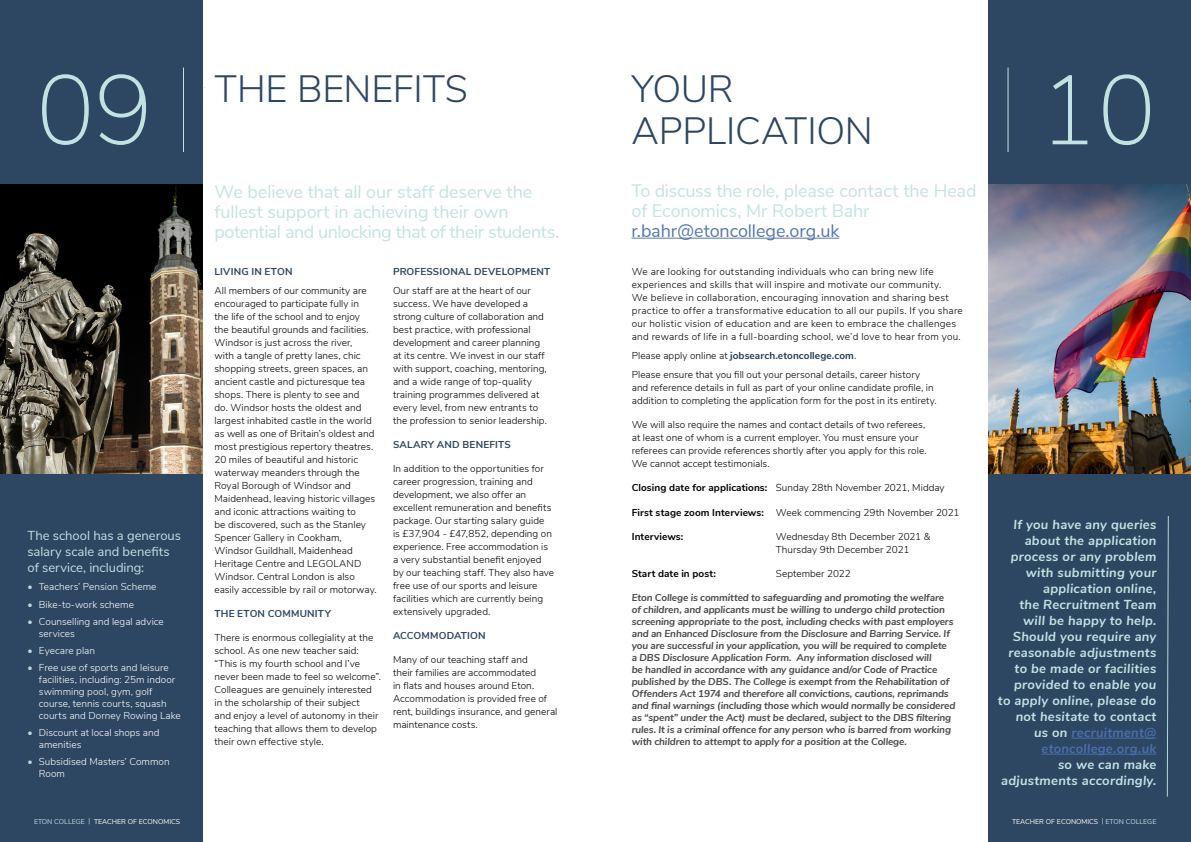
<style>
.page{position:relative;width:1191px;height:842px;background:#fff}
.page>*{position:absolute;margin:0;border:0;box-sizing:border-box;transform-origin:0 0}
.t1{font:200 98px "Nunito Sans";color:#c0e2e0}
.t2{font:300 38px/42px "Nunito Sans";letter-spacing:-.005em;color:#2d4661}
.t3{font:18px/20px "Nunito Sans";letter-spacing:-.01em;color:#c4e3e2}
.t4{font:18px "Nunito Sans";letter-spacing:-.005em;color:#5576af}
.t5{font:italic 700 13px/16px "Nunito Sans";letter-spacing:.02em;color:#c0e2e0;text-align:right}
.t6{font:13px/16px "Nunito Sans";letter-spacing:-.005em;color:#c0e2e0}
.t7{font:300 10px/13px "Nunito Sans";letter-spacing:.005em;color:#000}
.t8{font:italic 700 10px/12px "Nunito Sans";letter-spacing:-.01em;color:#4a4a49}
.t9{font:300 10px/12px "Nunito Sans";color:#fff}
.t10{font:700 10px "Nunito Sans";letter-spacing:.02em;color:#2d4661}
.t11{font:700 10px "Nunito Sans";letter-spacing:.005em;color:#000}
.t12{font:7px "Nunito Sans";color:#fff}
.s1{color:#b2dcda}
.s2{color:#bbe0de}
.s3{font-weight:700;color:#223c59}
.s4{font-weight:700}
.s5{color:#4a6eaa}
</style>
<div class="page">
<div style="left:0;top:0;width:202px;height:842px;background:#2d4661"></div>
<hr style="left:183px;top:68px;width:1px;height:84px;background:#c4e3e2">
<img style="left:0;top:184px;width:202px;height:289px">
<div style="left:988px;top:0;width:203px;height:842px;background:#2d4661"></div>
<hr style="left:631px;top:238px;width:208px;height:1px;background:#5576af">
<hr style="left:1007px;top:68px;width:1px;height:84px;background:#c4e3e2">
<img style="left:988px;top:184px;width:203px;height:289px">
<hr style="left:1071px;top:738px;width:85px;height:1px;background:#4a6eaa">
<hr style="left:1041px;top:754px;width:115px;height:1px;background:#4a6eaa">
<svg style="left:1166px;top:516px;width:3px;height:281px"></svg>
<h1 class="t1" style="left:36px;top:39px;width:118px">09</h1>
<h3 class="t6" style="left:27px;top:527px;width:155px">The school has a generous salary scale and benefits of service, including:</h3>
<p class="t9" style="left:27px;top:580px;width:130px"><span class="s1">•</span> Teachers’ Pension Scheme</p>
<p class="t9" style="left:27px;top:597px;width:108px"><span class="s1">•</span> Bike-to-work scheme</p>
<p class="t9" style="left:39px;top:614px;width:127px;text-indent:-11px"><span class="s1">•</span> Counselling and legal advice services</p>
<p class="t9" style="left:27px;top:644px;width:69px"><span class="s1">•</span> Eyecare plan</p>
<p class="t9" style="left:39px;top:661px;width:143px;text-indent:-11px"><span class="s1">•</span> Free use of sports and leisure facilities, including: 25m indoor swimming pool, gym, golf course, tennis courts, squash courts and Dorney Rowing Lake</p>
<p class="t9" style="left:39px;top:726px;width:122px;text-indent:-11px"><span class="s1">•</span> Discount at local shops and amenities</p>
<p class="t9" style="left:39px;top:755px;width:132px;text-indent:-11px"><span class="s1">•</span> Subsidised Masters’ Common<br>Room</p>
<p class="t12" style="left:34px;top:816px;width:148px"><span class="s2">ETON COLLEGE |</span> TEACHER OF ECONOMICS</p>
<h2 class="t2" style="left:214px;top:66px;width:255px">THE BENEFITS</h2>
<h3 class="t3" style="left:214px;top:180px;width:346px">We believe that all our staff deserve the fullest support in achieving their own potential and unlocking that of their students.</h3>
<p class="t10" style="left:214px;top:264px;width:79px">LIVING IN ETON</p>
<p class="t7" style="left:214px;top:283px;width:164px">All members of our community are encouraged to participate fully in<br>the life of the school and to enjoy the beautiful grounds and facilities.<br>Windsor is just across the river,<br>with a tangle of pretty lanes, chic shopping streets, green spaces, an ancient castle and picturesque tea shops. There is plenty to see and<br>do. Windsor hosts the oldest and largest inhabited castle in the world as well as one of Britain’s oldest and most prestigious repertory theatres.<br>20 miles of beautiful and historic waterway meanders through the Royal Borough of Windsor and Maidenhead, leaving historic villages and iconic attractions waiting to<br>be discovered, such as the Stanley Spencer Gallery in Cookham, Windsor Guildhall, Maidenhead Heritage Centre and LEGOLAND Windsor. Central London is also easily accessible by rail or motorway.</p>
<p class="t10" style="left:214px;top:606px;width:118px">THE ETON COMMUNITY</p>
<p class="t7" style="left:214px;top:631px;width:168px">There is enormous collegiality at the school. As one new teacher said: “This is my fourth school and I’ve never been made to feel so welcome”.<br>Colleagues are genuinely interested in the scholarship of their subject<br>and enjoy a level of autonomy in their teaching that allows them to develop their own effective style.</p>
<p class="t10" style="left:393px;top:264px;width:159px">PROFESSIONAL DEVELOPMENT</p>
<p class="t7" style="left:393px;top:283px;width:155px">Our staff are at the heart of our success. We have developed a strong culture of collaboration and best practice, with professional development and career planning at its centre. We invest in our staff with support, coaching, mentoring, and a wide range of top-quality training programmes delivered at every level, from new entrants to the profession to senior leadership.</p>
<p class="t10" style="left:393px;top:437px;width:119px">SALARY AND BENEFITS</p>
<p class="t7" style="left:393px;top:462px;width:163px">In addition to the opportunities for career progression, training and development, we also offer an excellent remuneration and benefits package. Our starting salary guide<br>is £37,904 - £47,852, depending on experience. Free accommodation is a very substantial benefit enjoyed by our teaching staff. They also have free use of our sports and leisure facilities which are currently being extensively upgraded.</p>
<p class="t10" style="left:393px;top:628px;width:94px">ACCOMMODATION</p>
<p class="t7" style="left:393px;top:653px;width:166px">Many of our teaching staff and<br>their families are accommodated<br>in flats and houses around Eton.<br>Accommodation is provided free of rent, buildings insurance, and general maintenance costs.</p>
<h2 class="t2" style="left:631px;top:66px;width:243px">YOUR<br>APPLICATION</h2>
<h3 class="t3" style="left:631px;top:179px;width:346px">To discuss the role, please contact the Head of Economics, Mr Robert Bahr</h3>
<h3 class="t4" style="left:631px;top:217px;width:209px">r.bahr@etoncollege.org.uk</h3>
<p class="t7" style="left:632px;top:265px;width:332px">We are looking for outstanding individuals who can bring new life experiences and skills that will inspire and motivate our community.<br>We believe in collaboration, encouraging innovation and sharing best practice to offer a transformative education to all our pupils. If you share our holistic vision of education and are keen to embrace the challenges and rewards of life in a full-boarding school, we’d love to hear from you.</p>
<p class="t7" style="left:632px;top:345px;width:290px;line-height:18.7px">Please apply online at <span class="s3">jobsearch.etoncollege.com</span>.<br>Please ensure that you fill out your personal details, career history</p>
<p class="t7" style="left:632px;top:380px;width:306px">and reference details in full as part of your online candidate profile, in addition to completing the application form for the post in its entirety.</p>
<p class="t7" style="left:632px;top:417px;width:296px">We will also require the names and contact details of two referees, at least one of whom is a current employer. You must ensure your referees can provide references shortly after you apply for this role.<br>We cannot accept testimonials.</p>
<p class="t7" style="left:632px;top:481px;width:314px"><span class="s4">Closing date for applications:</span> Sunday 28th November 2021, Midday</p>
<p class="t7" style="left:632px;top:505px;width:329px"><span class="s4">First stage zoom Interviews:</span> Week commencing 29th November 2021</p>
<p class="t11" style="left:632px;top:529px;width:53px">Interviews:</p>
<p class="t7" style="left:776px;top:529px;width:156px">Wednesday 8th December 2021 &amp;<br>Thursday 9th December 2021</p>
<p class="t11" style="left:632px;top:566px;width:86px">Start date in post:</p>
<p class="t7" style="left:776px;top:567px;width:77px">September 2022</p>
<p class="t8" style="left:632px;top:590px;width:325px">Eton College is committed to safeguarding and promoting the welfare of children, and applicants must be willing to undergo child protection screening appropriate to the post, including checks with past employers and an Enhanced Disclosure from the Disclosure and Barring Service. If you are successful in your application, you will be required to complete<br>a DBS Disclosure Application Form. Any information disclosed will<br>be handled in accordance with any guidance and/or Code of Practice published by the DBS. The College is exempt from the Rehabilitation of Offenders Act 1974 and therefore all convictions, cautions, reprimands and final warnings (including those which would normally be considered as “spent” under the Act) must be declared, subject to the DBS filtering rules. It is a criminal offence for any person who is barred from working with children to attempt to apply for a position at the College.</p>
<h1 class="t1" style="left:1038px;top:39px;width:119px">10</h1>
<p class="t5" style="left:998px;top:516px;width:160px">If you have any queries about the application process or any problem with submitting your application online,<br>the Recruitment Team will be happy to help.<br>Should you require any reasonable adjustments to be made or facilities provided to enable you<br>to apply online, please do not hesitate to contact<br>us on <span class="s5">recruitment@ etoncollege.org.uk</span></p>
<h3 class="t5" style="left:1001px;top:756px;width:157px">so we can make adjustments accordingly.</h3>
<p class="t12" style="left:1012px;top:816px;width:146px">TEACHER OF ECONOMICS <span class="s2">| ETON COLLEGE</span></p>
</div>
